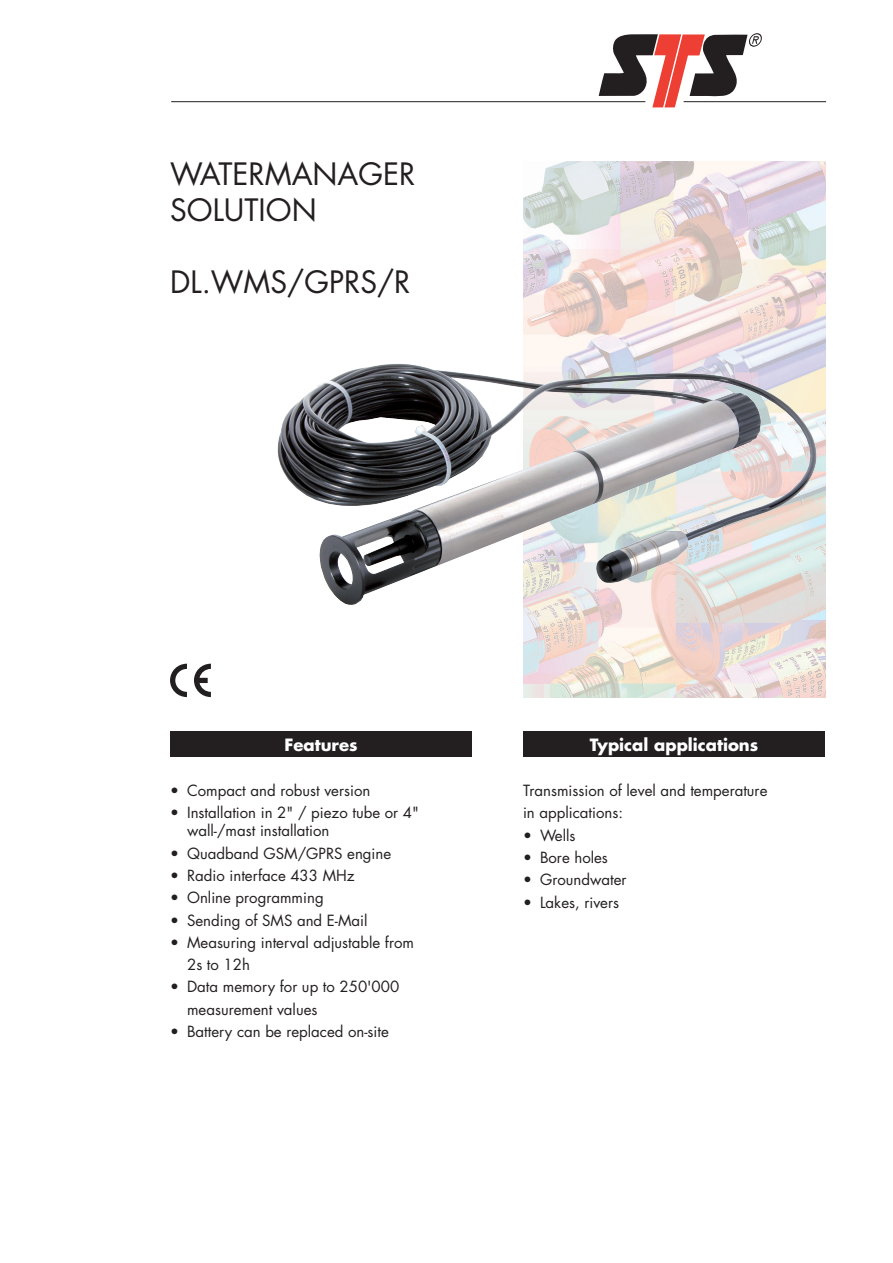
<style>
.page{position:relative;width:893px;height:1263px;background:#fff}
.page>*{position:absolute;margin:0;border:0;box-sizing:border-box;transform-origin:0 0}
.t1{font:30px/36px "Futura";color:#231f20}
.t2{font:700 16.5px "Futura";color:#fff}
.t3{font:15px/22.4px "Futura";color:#231f20}
</style>
<div class="page">
<img style="left:523px;top:162px;width:302px;height:535px">
<svg style="left:599px;top:33px;width:163px;height:74px"></svg>
<hr style="left:684px;top:101px;width:142px;height:1px;background:#231f20">
<hr style="left:171px;top:101px;width:474px;height:1px;background:#231f20">
<svg style="left:170px;top:664px;width:17px;height:33px"></svg>
<svg style="left:194px;top:664px;width:17px;height:33px"></svg>
<div style="left:170px;top:731px;width:302px;height:26px;background:#231f20"></div>
<div style="left:523px;top:731px;width:302px;height:26px;background:#231f20"></div>
<img style="left:277px;top:337px;width:548px;height:279px">
<h1 class="t1" style="left:170px;top:156px;width:247px">WATERMANAGER<br>SOLUTION</h1>
<h1 class="t1" style="left:170px;top:264px;width:242px">DL.WMS/GPRS/R</h1>
<p class="t2" style="left:284px;top:734px;width:75px">Features</p>
<p class="t2" style="left:590px;top:734px;width:170px">Typical applications</p>
<p class="t3" style="left:170px;top:780px;width:202px">• Compact and robust version</p>
<p class="t3" style="left:187px;top:804px;width:233px;line-height:18px;text-indent:-17px">• Installation in 2" / piezo tube or 4" wall-/mast installation</p>
<p class="t3" style="left:170px;top:842px;width:223px">• Quadband GSM/GPRS engine</p>
<p class="t3" style="left:170px;top:864px;width:186px">• Radio interface 433 MHz</p>
<p class="t3" style="left:170px;top:887px;width:155px">• Online programming</p>
<p class="t3" style="left:170px;top:909px;width:199px">• Sending of SMS and E-Mail</p>
<p class="t3" style="left:187px;top:931px;width:228px;text-indent:-17px">• Measuring interval adjustable from<br>2s to 12h</p>
<p class="t3" style="left:187px;top:976px;width:214px;text-indent:-17px">• Data memory for up to 250'000 measurement values</p>
<p class="t3" style="left:170px;top:1020px;width:220px">• Battery can be replaced on-site</p>
<p class="t3" style="left:523px;top:780px;width:246px">Transmission of level and temperature in applications:</p>
<p class="t3" style="left:523px;top:824px;width:54px">• Wells</p>
<p class="t3" style="left:523px;top:846px;width:86px">• Bore holes</p>
<p class="t3" style="left:523px;top:869px;width:105px">• Groundwater</p>
<p class="t3" style="left:523px;top:891px;width:98px">• Lakes, rivers</p>
</div>
